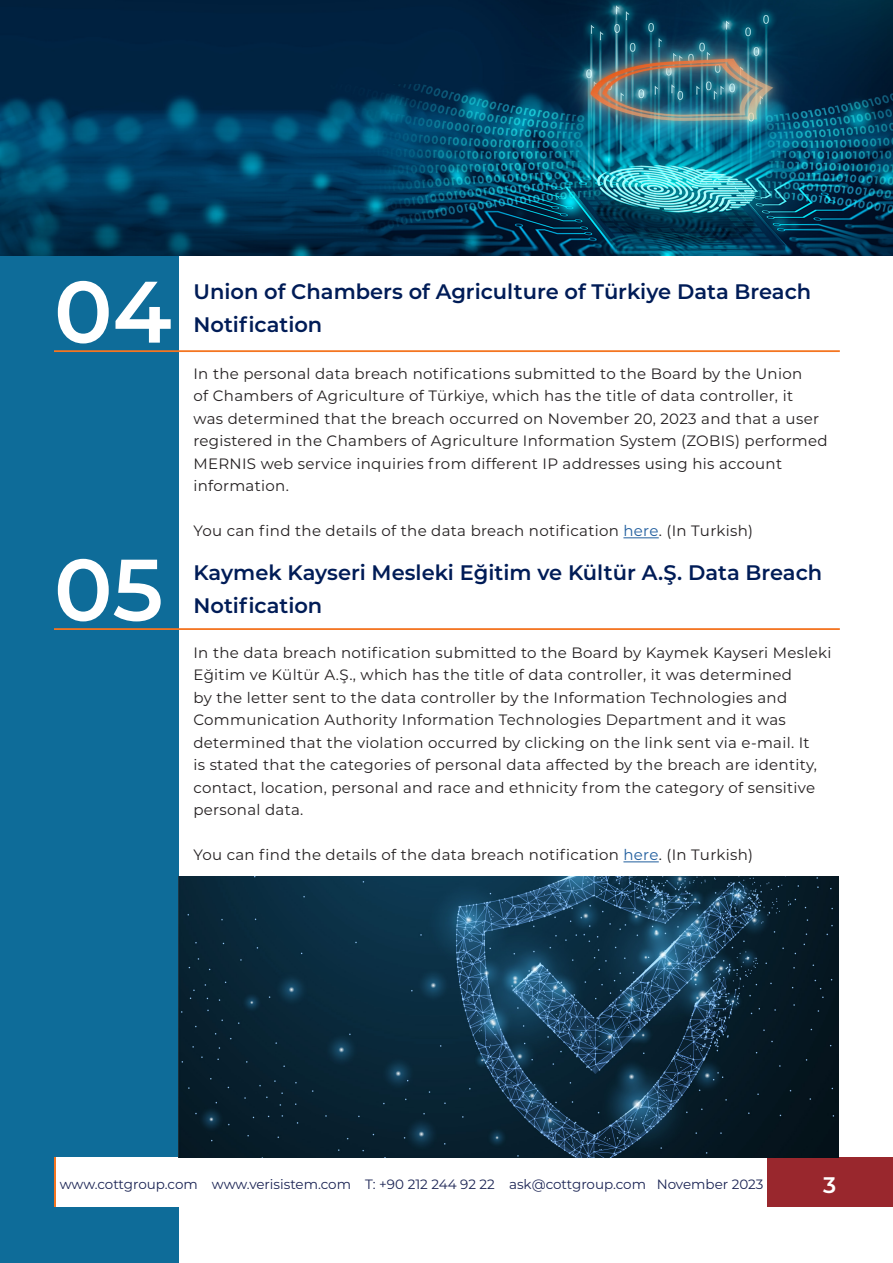
<style>
.page{position:relative;width:893px;height:1263px;background:#fff}
.page>*{position:absolute;margin:0;border:0;box-sizing:border-box;transform-origin:0 0}
.Konu_numaraları{font:600 87px "Montserrat";color:#fff}
.t1{font:600 22.5px "Montserrat";color:#fff}
.Konu_başlıkları{font:600 21px/33px "Montserrat";color:#001c57}
.Konu_Paragraph{font:15px/22.5px "Montserrat";letter-spacing:.02em;color:#231f20}
.alt_footer_bilgi{font:13.5px "Montserrat";color:#1b2454}
.s1{color:#215e9e}
</style>
<div class="page">
<div style="left:0;top:251px;width:179px;height:1012px;background:#0e6c99"></div>
<img style="left:0;top:0;width:893px;height:255px">
<div style="left:767px;top:1157px;width:126px;height:50px;background:#99272d"></div>
<hr style="left:54px;top:1157px;width:3px;height:50px;background:#f47521">
<div style="left:57px;top:1157px;width:710px;height:50px;background:#fff"></div>
<hr style="left:54px;top:350px;width:786px;height:2px;background:#f47521">
<hr style="left:623px;top:537px;width:36px;height:1px;background:#215e9e">
<hr style="left:54px;top:628px;width:786px;height:2px;background:#f47521">
<img style="left:179px;top:877px;width:660px;height:280px">
<hr style="left:623px;top:861px;width:36px;height:1px;background:#215e9e">
<p class="Konu_numaraları" style="left:54px;top:250px;width:119px">04</p>
<p class="Konu_başlıkları" style="left:193px;top:274px;width:619px">Union of Chambers of Agriculture of Türkiye Data Breach<br>Notification</p>
<p class="Konu_Paragraph" style="left:193px;top:362px;width:636px">In the personal data breach notifications submitted to the Board by the Union<br>of Chambers of Agriculture of Türkiye, which has the title of data controller, it<br>was determined that the breach occurred on November 20, 2023 and that a user registered in the Chambers of Agriculture Information System (ZOBIS) performed MERNIS web service inquiries from different IP addresses using his account information.</p>
<p class="Konu_Paragraph" style="left:193px;top:519px;width:561px">You can find the details of the data breach notification <span class="s1">here</span>. (In Turkish)</p>
<p class="Konu_numaraları" style="left:54px;top:528px;width:111px">05</p>
<p class="Konu_başlıkları" style="left:193px;top:555px;width:630px">Kaymek Kayseri Mesleki Eğitim ve Kültür A.Ş. Data Breach<br>Notification</p>
<p class="Konu_Paragraph" style="left:193px;top:641px;width:639px">In the data breach notification submitted to the Board by Kaymek Kayseri Mesleki Eğitim ve Kültür A.Ş., which has the title of data controller, it was determined<br>by the letter sent to the data controller by the Information Technologies and Communication Authority Information Technologies Department and it was determined that the violation occurred by clicking on the link sent via e-mail. It<br>is stated that the categories of personal data affected by the breach are identity, contact, location, personal and race and ethnicity from the category of sensitive personal data.</p>
<p class="Konu_Paragraph" style="left:193px;top:843px;width:561px">You can find the details of the data breach notification <span class="s1">here</span>. (In Turkish)</p>
<p class="alt_footer_bilgi" style="left:60px;top:1175px;width:705px">www.cottgroup.com www.verisistem.com T: +90 212 244 92 22 ask@cottgroup.com November 2023</p>
<p class="t1" style="left:823px;top:1169px;width:15px">3</p>
</div>
